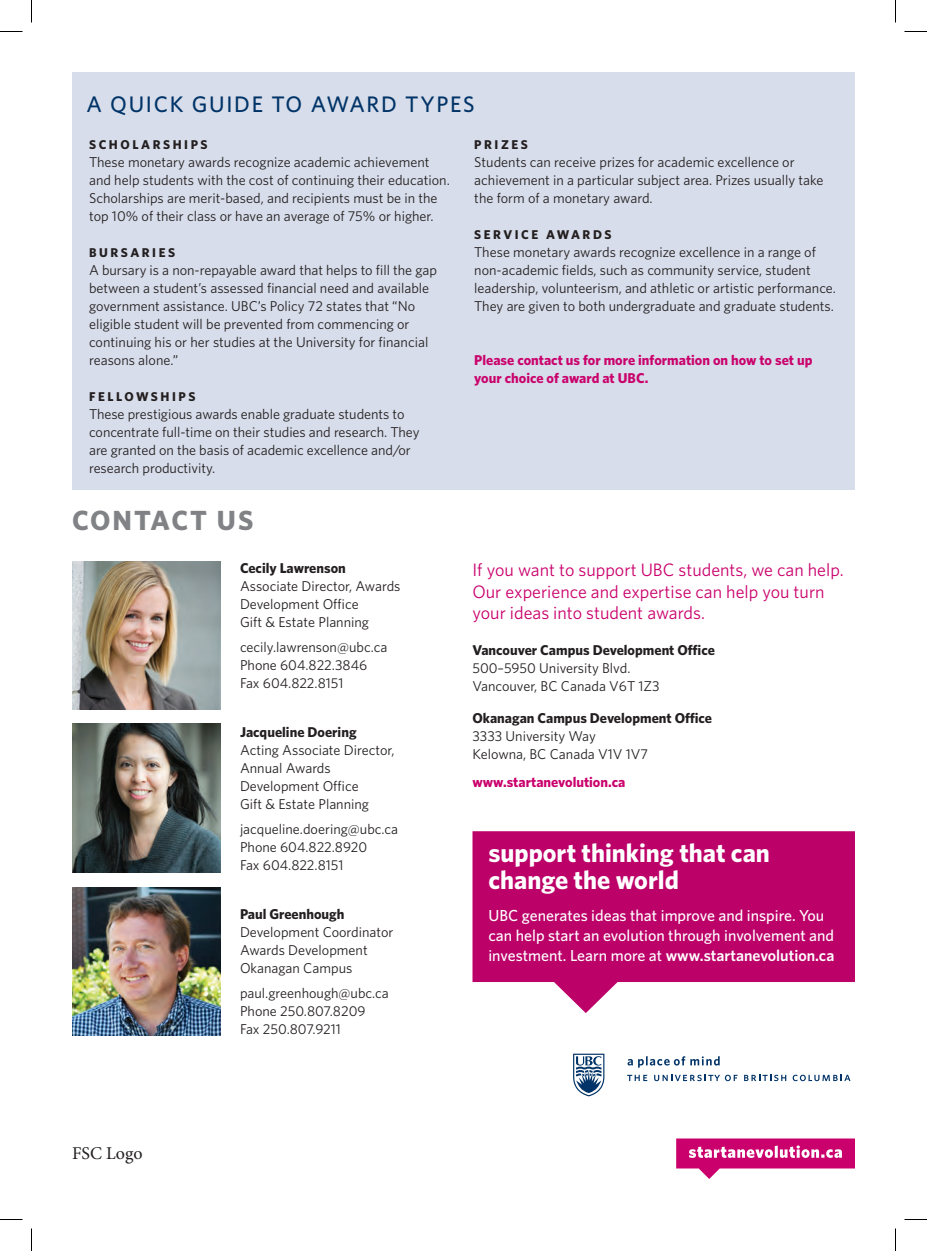
<style>
.page{position:relative;width:927px;height:1251px;background:#fff}
.page>*{position:absolute;margin:0;border:0;box-sizing:border-box;transform-origin:0 0}
.t1{font:700 27.75px "Whitney";color:#808285}
.t2{font:700 26.1px/26.1px "Whitney";color:#fff}
.t3{font:500 22.5px "Whitney";letter-spacing:.075em;color:#003367}
.t4{font:18px/21.6px "Whitney";color:#ca016c}
.t5{font:18px "Minion Pro";color:#231f20}
.t6{font:500 15.9px/20.2px "Whitney";color:#fff}
.t7{font:14.25px/18px "Whitney";color:#231f20}
.t8{font:700 14.25px "Whitney";color:#231f20}
.t9{font:700 14.25px/18px "Whitney";color:#ca016c}
.t10{font:700 12.75px "Whitney";letter-spacing:.2em;color:#231f20}
.s1{font-weight:600}
</style>
<div class="page">
<div style="left:72px;top:72px;width:783px;height:417px;background:#d7ddea"></div>
<img style="left:72px;top:562px;width:148px;height:148px">
<img style="left:72px;top:887px;width:148px;height:149px">
<img style="left:72px;top:724px;width:148px;height:148px">
<svg style="left:627px;top:1075px;width:20px;height:6px"></svg>
<svg style="left:654px;top:1075px;width:84px;height:6px"></svg>
<svg style="left:744px;top:1075px;width:42px;height:6px"></svg>
<svg style="left:793px;top:1075px;width:57px;height:6px"></svg>
<svg style="left:573px;top:1054px;width:31px;height:42px"></svg>
<svg style="left:628px;top:1056px;width:92px;height:12px"></svg>
<svg style="left:676px;top:1139px;width:179px;height:40px"></svg>
<svg style="left:472px;top:831px;width:383px;height:182px;fill:#bc0169"></svg>
<svg style="left:0;top:31px;width:22px;height:1px"></svg>
<svg style="left:904px;top:31px;width:23px;height:1px"></svg>
<svg style="left:0;top:1219px;width:22px;height:1px"></svg>
<svg style="left:904px;top:1219px;width:23px;height:1px"></svg>
<svg style="left:31px;top:0;width:1px;height:22px"></svg>
<svg style="left:31px;top:1228px;width:1px;height:23px"></svg>
<svg style="left:895px;top:0;width:1px;height:22px"></svg>
<svg style="left:895px;top:1228px;width:1px;height:23px"></svg>
<h3 class="t3" style="left:86px;top:90px;width:121px">A QUICK GUIDE</h3>
<h3 class="t3" style="left:271px;top:90px;width:149px">TO AWARD TYPES</h3>
<p class="t10" style="left:89px;top:136px;width:93px">SCHO LAR SHIP</p>
<p class="t10" style="left:201px;top:136px;width:9px">S</p>
<p class="t7" style="left:89px;top:153px;width:362px">These monetary awards recognize academic achievement and help students with the cost of continuing their education.<br>Scholarships are merit-based, and recipients must be in the top 10% of their class or have an average of 75% or higher.</p>
<p class="t10" style="left:89px;top:244px;width:51px">BURSARIE</p>
<p class="t10" style="left:168px;top:244px;width:9px">S</p>
<p class="t7" style="left:89px;top:261px;width:349px">A bursary is a non-repayable award that helps to fill the gap between a student’s assessed financial need and available government assistance. UBC’s Policy 72 states that “No eligible student will be prevented from commencing or continuing his or her studies at the University for financial reasons alone.”</p>
<p class="t10" style="left:89px;top:388px;width:81px">FELLOWSHIP</p>
<p class="t10" style="left:188px;top:388px;width:9px">S</p>
<p class="t7" style="left:89px;top:405px;width:332px">These prestigious awards enable graduate students to concentrate full-time on their studies and research. They are granted on the basis of academic excellence and/or research productivity.</p>
<p class="t10" style="left:474px;top:136px;width:9px">PRI</p>
<p class="t10" style="left:501px;top:136px;width:28px">ZES</p>
<p class="t7" style="left:474px;top:153px;width:351px">Students can receive prizes for academic excellence or achievement in a particular subject area. Prizes usually take the form of a monetary award.</p>
<p class="t10" style="left:474px;top:226px;width:19px">SERVI</p>
<p class="t10" style="left:521px;top:226px;width:61px">CE AWARD</p>
<p class="t10" style="left:605px;top:226px;width:9px">S</p>
<p class="t7" style="left:474px;top:243px;width:363px">These monetary awards recognize excellence in a range of non-academic fields, such as community service, student leadership, volunteerism, and athletic or artistic performance.<br>They are given to both undergraduate and graduate students.</p>
<p class="t9" style="left:474px;top:351px;width:340px">Please contact us for more information on how to set up your choice of award at UBC.</p>
<h1 class="t1" style="left:72px;top:502px;width:34px">CONTA</h1>
<h1 class="t1" style="left:171px;top:502px;width:84px">CT US</h1>
<p class="t5" style="left:72px;top:1141px;width:72px">FSC Logo</p>
<p class="t8" style="left:240px;top:558px;width:107px">Cecily Lawrenson</p>
<p class="t7" style="left:240px;top:577px;width:162px">Associate Director, Awards<br>Development Office<br>Gift &amp; Estate Planning</p>
<p class="t7" style="left:240px;top:637px;width:149px">cecily.lawrenson@ubc.ca<br>Phone 604.822.3846<br>Fax 604.822.8151</p>
<p class="t8" style="left:240px;top:723px;width:118px">Jacqueline Doering</p>
<p class="t7" style="left:240px;top:741px;width:156px">Acting Associate Director,<br>Annual Awards<br>Development Office<br>Gift &amp; Estate Planning</p>
<p class="t7" style="left:240px;top:820px;width:160px">jacqueline.doering@ubc.ca<br>Phone 604.822.8920<br>Fax 604.822.8151</p>
<p class="t8" style="left:240px;top:905px;width:106px">Paul Greenhough</p>
<p class="t7" style="left:240px;top:923px;width:155px">Development Coordinator<br>Awards Development<br>Okanagan Campus</p>
<p class="t7" style="left:240px;top:984px;width:150px">paul.greenhough@ubc.ca<br>Phone 250.807.8209<br>Fax 250.807.9211</p>
<p class="t4" style="left:472px;top:558px;width:373px">If you want to support UBC students, we can help.<br>Our experience and expertise can help you turn your ideas into student awards.</p>
<p class="t8" style="left:472px;top:641px;width:244px">Vancouver Campus Development Office</p>
<p class="t7" style="left:472px;top:659px;width:189px">500–5950 University Blvd.<br>Vancouver, BC Canada V6T 1Z3</p>
<p class="t8" style="left:472px;top:708px;width:241px">Okanagan Campus Development Office</p>
<p class="t7" style="left:472px;top:726px;width:177px">3333 University Way<br>Kelowna, BC Canada V1V 1V7</p>
<p class="t9" style="left:472px;top:773px;width:154px">www.startanevolution.ca</p>
<h2 class="t2" style="left:488px;top:840px;width:283px">support thinking that can change the world</h2>
<p class="t6" style="left:488px;top:905px;width:347px">UBC generates ideas that improve and inspire. You can help start an evolution through involvement and investment. Learn more at <span class="s1">www.startanevolution.ca</span></p>
</div>
